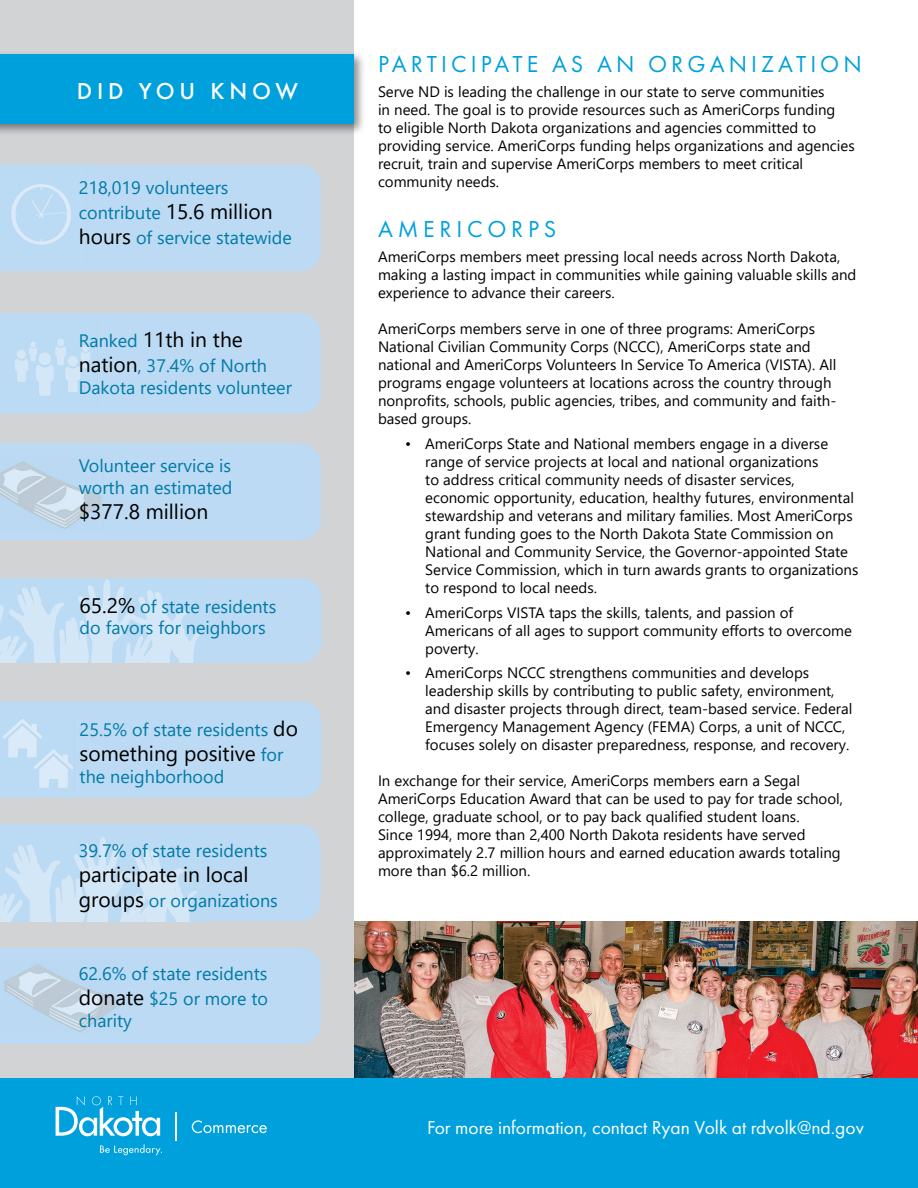
<style>
.page{position:relative;width:918px;height:1188px;background:#fff}
.page>*{position:absolute;margin:0;border:0;box-sizing:border-box;transform-origin:0 0}
.t1{font:24px "Futura PT";letter-spacing:.17em;color:#00a0dd}
.t2{font:500 24px "Futura PT";letter-spacing:.2em;color:#fff}
.t3{font:24px "Futura PT";letter-spacing:.2em;color:#00a0dd}
.t4{font:21px "Segoe UI";color:#000}
.t5{font:19.5px "Futura PT";color:#fff}
.t6{font:18px/21.6px "Segoe UI";color:#007aa8}
.t7{font:15px/18px "Segoe UI";color:#000}
.s1{font-size:18px;color:#007aa8}
.s2{font-size:21px;color:#000}
.s3{color:#0079a7}
.s4{color:#007ba9}
</style>
<div class="page">
<img style="left:353px;top:921px;width:565px;height:158px">
<div style="left:0;top:0;width:353px;height:1188px;background:#d1d3d4"></div>
<div style="left:0;top:824px;width:321px;height:97px;background:#bcdaf3"></div>
<div style="left:0;top:51px;width:366px;height:85px;background:#000;opacity:.45"></div>
<div style="left:0;top:54px;width:353px;height:69px;background:#00a0dd"></div>
<div style="left:0;top:165px;width:321px;height:106px;background:#bcdaf3"></div>
<div style="left:0;top:1079px;width:918px;height:109px;background:#00a0dd"></div>
<svg style="left:100px;top:1144px;width:62px;height:11px"></svg>
<svg style="left:56px;top:1096px;width:104px;height:40px"></svg>
<svg style="left:192px;top:1120px;width:75px;height:13px"></svg>
<hr style="left:175px;top:1113px;width:2px;height:28px;background:#fff">
<div style="left:0;top:313px;width:321px;height:101px;background:#bcdaf3"></div>
<div style="left:0;top:443px;width:321px;height:97px;background:#bcdaf3"></div>
<div style="left:207px;top:578px;width:115px;height:85px;background:#bcdaf3"></div>
<img style="left:0;top:578px;width:207px;height:85px">
<div style="left:0;top:701px;width:322px;height:97px;background:#bcdaf3"></div>
<img style="left:0;top:836px;width:203px;height:85px">
<div style="left:0;top:948px;width:321px;height:96px;background:#bcdaf3"></div>
<img style="left:2px;top:959px;width:116px;height:74px">
<img style="left:0;top:456px;width:103px;height:74px">
<img style="left:0;top:715px;width:75px;height:75px">
<img style="left:8px;top:320px;width:89px;height:88px">
<img style="left:0;top:171px;width:87px;height:90px">
<h1 class="t2" style="left:77px;top:77px;width:223px">DID YOU KNOW</h1>
<p class="t6" style="left:79px;top:175px;width:151px">218,019 volunteers</p>
<h2 class="t4" style="left:79px;top:191px;width:195px"><span class="s1">contribute</span> 15.6 million</h2>
<p class="t6" style="left:79px;top:225px;width:215px"><span class="s2">hours</span> of service statewide</p>
<h2 class="t4" style="left:79px;top:320px;width:166px"><span class="s1">Ranked</span> 11th in the</h2>
<p class="t6" style="left:79px;top:353px;width:215px"><span class="s2">nation</span>, 37.4% of North<br>Dakota residents volunteer</p>
<p class="t6" style="left:79px;top:453px;width:155px">Volunteer service is worth an estimated</p>
<h2 class="t4" style="left:79px;top:492px;width:131px">$377.8 million</h2>
<p class="t6" style="left:80px;top:594px;width:198px"><span class="s2">65.2%</span> of state residents do favors for neighbors</p>
<p class="t6" style="left:80px;top:717px;width:220px">25.5% of state residents <span class="s2">do</span></p>
<h2 class="t4" style="left:80px;top:734px;width:205px">something positive <span class="s1">for</span></h2>
<p class="t6" style="left:80px;top:764px;width:146px">the neighborhood</p>
<p class="t6" style="left:79px;top:838px;width:190px"><span class="s3">39.7%</span> of state residents</p>
<h2 class="t4" style="left:79px;top:855px;width:171px">participate in local</h2>
<p class="t6" style="left:79px;top:888px;width:201px"><span class="s2">groups</span> or organizations</p>
<p class="t6" style="left:79px;top:959px;width:191px;line-height:25.2px"><span class="s4">62.6% o</span>f state residents <span class="s2">donate</span> $25 or more to</p>
<p class="t6" style="left:79px;top:1008px;width:55px">charity</p>
<h1 class="t1" style="left:378px;top:50px;width:485px">PARTICIPATE AS AN ORGANIZATION</h1>
<p class="t7" style="left:378px;top:81px;width:478px">Serve ND is leading the challenge in our state to serve communities<br>in need. The goal is to provide resources such as AmeriCorps funding<br>to eligible North Dakota organizations and agencies committed to providing service. AmeriCorps funding helps organizations and agencies recruit, train and supervise AmeriCorps members to meet critical community needs.</p>
<h1 class="t3" style="left:378px;top:215px;width:180px">AMERICORPS</h1>
<p class="t7" style="left:378px;top:247px;width:480px">AmeriCorps members meet pressing local needs across North Dakota, making a lasting impact in communities while gaining valuable skills and experience to advance their careers.</p>
<p class="t7" style="left:378px;top:319px;width:460px">AmeriCorps members serve in one of three programs: AmeriCorps National Civilian Community Corps (NCCC), AmeriCorps state and national and AmeriCorps Volunteers In Service To America (VISTA). All programs engage volunteers at locations across the country through nonprofits, schools, public agencies, tribes, and community and faith&shy;based groups.</p>
<p class="t7" style="left:425px;top:433px;width:435px;text-indent:-20px">• AmeriCorps State and National members engage in a diverse range of service projects at local and national organizations<br>to address critical community needs of disaster services, economic opportunity, education, healthy futures, environmental stewardship and veterans and military families. Most AmeriCorps grant funding goes to the North Dakota State Commission on National and Community Service, the Governor-appointed State Service Commission, which in turn awards grants to organizations to respond to local needs.</p>
<p class="t7" style="left:425px;top:602px;width:428px;text-indent:-20px">• AmeriCorps VISTA taps the skills, talents, and passion of<br>Americans of all ages to support community efforts to overcome poverty.</p>
<p class="t7" style="left:425px;top:663px;width:429px;text-indent:-20px">• AmeriCorps NCCC strengthens communities and develops leadership skills by contributing to public safety, environment, and disaster projects through direct, team-based service. Federal Emergency Management Agency (FEMA) Corps, a unit of NCCC, focuses solely on disaster preparedness, response, and recovery.</p>
<p class="t7" style="left:378px;top:771px;width:467px">In exchange for their service, AmeriCorps members earn a Segal AmeriCorps Education Award that can be used to pay for trade school, college, graduate school, or to pay back qualified student loans.<br>Since 1994, more than 2,400 North Dakota residents have served approximately 2.7 million hours and earned education awards totaling more than $6.2 million.</p>
<h3 class="t5" style="left:427px;top:1116px;width:438px">For more information, contact Ryan Volk at rdvolk@nd.gov</h3>
</div>
